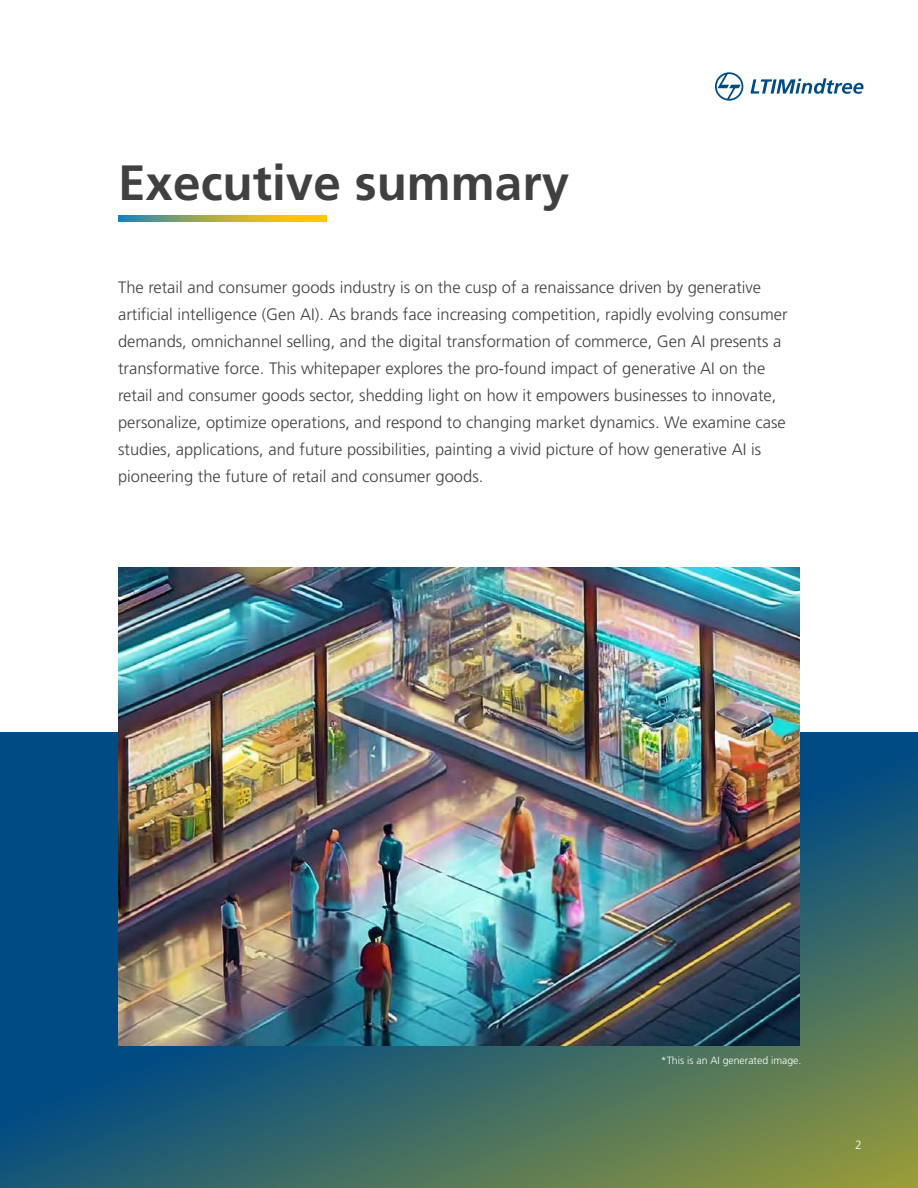
<style>
.page{position:relative;width:918px;height:1188px;background:#fff}
.page>*{position:absolute;margin:0;border:0;box-sizing:border-box;transform-origin:0 0}
.t1{font:700 49.5px "Frutiger LT Pro";color:#404041}
.t2{font:300 16.5px/27px "Frutiger LT Pro";color:#404041}
.t3{font:300 12px "Frutiger LT Pro";color:#fff}
.t4{font:300 10.5px "Frutiger LT Pro";color:#fff}
</style>
<div class="page">
<svg style="left:0;top:733px;width:918px;height:455px;background:#30646b"></svg>
<svg style="left:118px;top:216px;width:209px;height:6px"></svg>
<svg style="left:715px;top:72px;width:28px;height:29px"></svg>
<svg style="left:750px;top:78px;width:113px;height:16px"></svg>
<img style="left:118px;top:568px;width:682px;height:477px">
<h1 class="t1" style="left:118px;top:153px;width:453px">Executive summary</h1>
<p class="t2" style="left:118px;top:274px;width:671px">The retail and consumer goods industry is on the cusp of a renaissance driven by generative artificial intelligence (Gen AI). As brands face increasing competition, rapidly evolving consumer demands, omnichannel selling, and the digital transformation of commerce, Gen AI presents a transformative force. This whitepaper explores the pro-found impact of generative AI on the retail and consumer goods sector, shedding light on how it empowers businesses to innovate, personalize, optimize operations, and respond to changing market dynamics. We examine case studies, applications, and future possibilities, painting a vivid picture of how generative AI is pioneering the future of retail and consumer goods.</p>
<p class="t4" style="left:661px;top:1054px;width:142px">*This is an AI generated image.</p>
<p class="t3" style="left:855px;top:1138px;width:8px">2</p>
</div>
